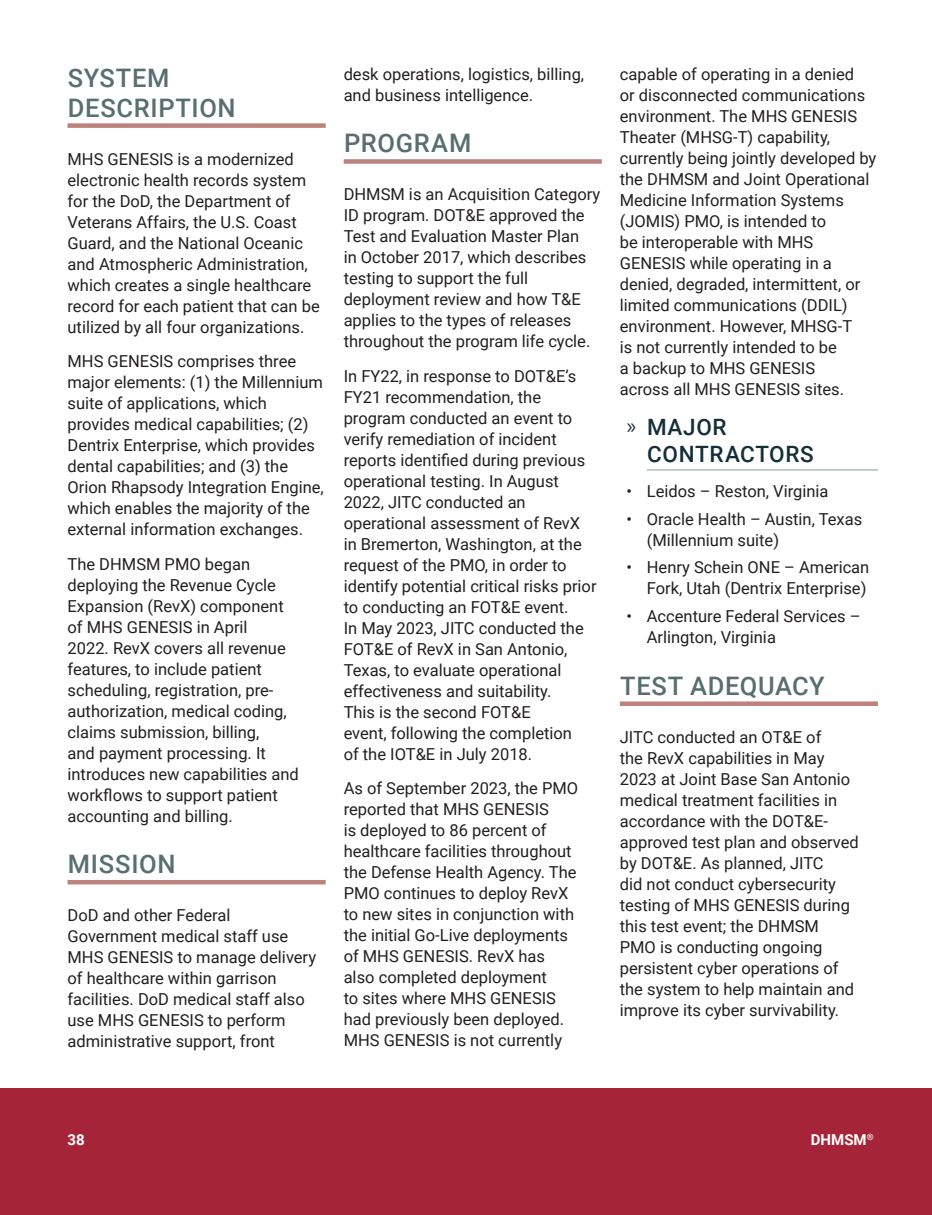
<style>
.page{position:relative;width:932px;height:1215px;background:#fff}
.page>*{position:absolute;margin:0;border:0;box-sizing:border-box;transform-origin:0 0}
.t1{font:500 25.5px/30px "Roboto";letter-spacing:.025em;color:#596e71}
.t2{font:500 22.5px/27px "Roboto";letter-spacing:.03em;color:#142f38}
.Body_K{font:16.5px/21px "Roboto";color:#231f20}
.t3{font:700 15px "Roboto";color:#fff}
.s1{font-family:"Myriad Pro";font-weight:400}
</style>
<div class="page">
<div style="left:0;top:1088px;width:932px;height:127px;background:#a62437"></div>
<div style="left:68px;top:123px;width:258px;height:5px;background:#bd817e"></div>
<hr style="left:68px;top:880px;width:258px;height:4px;background:#bd817e">
<div style="left:344px;top:159px;width:258px;height:5px;background:#bd817e"></div>
<hr style="left:646px;top:469px;width:232px;height:2px;background:#acbebe">
<div style="left:620px;top:701px;width:258px;height:5px;background:#bd817e"></div>
<h1 class="t1" style="left:68px;top:62px;width:169px">SYSTEM<br>DESCRIPTION</h1>
<p class="Body_K" style="left:68px;top:148px;width:254px">MHS GENESIS is a modernized electronic health records system for the DoD, the Department of<br>Veterans Affairs, the U.S. Coast<br>Guard, and the National Oceanic and Atmospheric Administration, which creates a single healthcare record for each patient that can be utilized by all four organizations.</p>
<p class="Body_K" style="left:68px;top:350px;width:258px">MHS GENESIS comprises three major elements: (1) the Millennium suite of applications, which provides medical capabilities; (2)<br>Dentrix Enterprise, which provides dental capabilities; and (3) the Orion Rhapsody Integration Engine, which enables the majority of the external information exchanges.</p>
<p class="Body_K" style="left:68px;top:553px;width:233px">The DHMSM PMO began deploying the Revenue Cycle<br>Expansion (RevX) component of MHS GENESIS in April<br>2022. RevX covers all revenue features, to include patient scheduling, registration, pre&shy;authorization, medical coding, claims submission, billing,<br>and payment processing. It introduces new capabilities and workflows to support patient accounting and billing.</p>
<h1 class="t1" style="left:68px;top:848px;width:109px">MISSION</h1>
<p class="Body_K" style="left:68px;top:904px;width:250px">DoD and other Federal<br>Government medical staff use<br>MHS GENESIS to manage delivery of healthcare within garrison facilities. DoD medical staff also use MHS GENESIS to perform administrative support, front</p>
<p class="Body_K" style="left:344px;top:63px;width:242px">desk operations, logistics, billing, and business intelligence.</p>
<h1 class="t1" style="left:344px;top:127px;width:129px">PROGRAM</h1>
<p class="Body_K" style="left:344px;top:183px;width:258px">DHMSM is an Acquisition Category<br>ID program. DOT&amp;E approved the<br>Test and Evaluation Master Plan<br>in October 2017, which describes testing to support the full deployment review and how T&amp;E applies to the types of releases throughout the program life cycle.</p>
<p class="Body_K" style="left:344px;top:365px;width:254px">In FY22, in response to DOT&amp;E’s<br>FY21 recommendation, the program conducted an event to verify remediation of incident reports identified during previous operational testing. In August<br>2022, JITC conducted an operational assessment of RevX in Bremerton, Washington, at the request of the PMO, in order to identify potential critical risks prior to conducting an FOT&amp;E event.<br>In May 2023, JITC conducted the<br>FOT&amp;E of RevX in San Antonio,<br>Texas, to evaluate operational effectiveness and suitability.<br>This is the second FOT&amp;E<br>event, following the completion<br>of the IOT&amp;E in July 2018.</p>
<p class="Body_K" style="left:344px;top:777px;width:236px">As of September 2023, the PMO reported that MHS GENESIS<br>is deployed to 86 percent of healthcare facilities throughout the Defense Health Agency. The<br>PMO continues to deploy RevX to new sites in conjunction with the initial Go-Live deployments of MHS GENESIS. RevX has also completed deployment<br>to sites where MHS GENESIS had previously been deployed.<br>MHS GENESIS is not currently</p>
<p class="Body_K" style="left:620px;top:63px;width:258px">capable of operating in a denied<br>or disconnected communications environment. The MHS GENESIS<br>Theater (MHSG-T) capability, currently being jointly developed by the DHMSM and Joint Operational<br>Medicine Information Systems (JOMIS) PMO, is intended to<br>be interoperable with MHS<br>GENESIS while operating in a denied, degraded, intermittent, or limited communications (DDIL) environment. However, MHSG-T<br>is not currently intended to be<br>a backup to MHS GENESIS<br>across all MHS GENESIS sites.</p>
<p class="t2" style="left:647px;top:413px;width:168px;text-indent:-20px"><span class="s1">»</span> MAJOR<br>CONTRACTORS</p>
<p class="Body_K" style="left:626px;top:480px;width:203px">• Leidos – Reston, Virginia</p>
<p class="Body_K" style="left:646px;top:508px;width:217px;text-indent:-20px">• Oracle Health – Austin, Texas (Millennium suite)</p>
<p class="Body_K" style="left:626px;top:556px;width:244px;text-align:right">• Henry Schein ONE – American<br>Fork, Utah (Dentrix Enterprise)</p>
<p class="Body_K" style="left:646px;top:605px;width:215px;text-indent:-20px">• Accenture Federal Services –<br>Arlington, Virginia</p>
<h1 class="t1" style="left:620px;top:670px;width:206px">TEST ADEQUACY</h1>
<p class="Body_K" style="left:620px;top:726px;width:240px">JITC conducted an OT&amp;E of<br>the RevX capabilities in May<br>2023 at Joint Base San Antonio medical treatment facilities in accordance with the DOT&amp;E&shy;approved test plan and observed by DOT&amp;E. As planned, JITC<br>did not conduct cybersecurity testing of MHS GENESIS during this test event; the DHMSM<br>PMO is conducting ongoing persistent cyber operations of the system to help maintain and improve its cyber survivability.</p>
<p class="t3" style="left:68px;top:1129px;width:19px">38</p>
<p class="t3" style="left:810px;top:1129px;width:64px">DHMSM<sup>®</sup></p>
</div>
